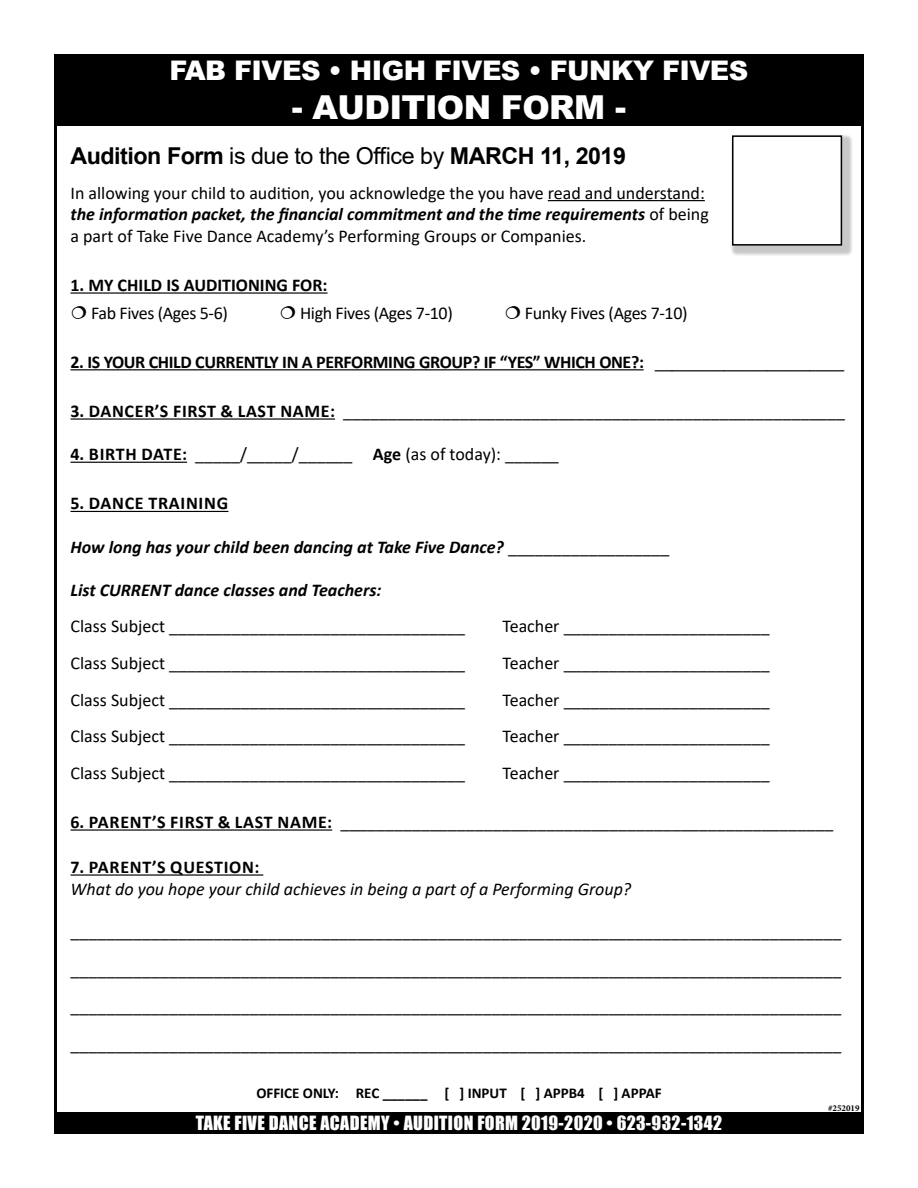
<style>
.page{position:relative;width:918px;height:1188px;background:#fff}
.page>*{position:absolute;margin:0;border:0;box-sizing:border-box;transform-origin:0 0}
.t1{font:900 33px "Arial";letter-spacing:-.02em;color:#fff}
.t2{font:900 27px "Arial";letter-spacing:-.02em;color:#fff}
.t3{font:700 23.25px "Arial";letter-spacing:-.02em;color:#000}
.t4{font:18px/37.5px "Calibri";color:#000}
.t5{font:italic 700 18px "Calibri";color:#000}
.t6{font:700 18px "Calibri";color:#000}
.t7{font:700 18px "Calibri";letter-spacing:-.02em;color:#000}
.t8{font:italic 18px "Calibri";color:#000}
.t9{font:18px "Calibri";letter-spacing:-.02em;color:#000}
.t10{font:18px "Impact";letter-spacing:.02em;color:#fff}
.t11{font:700 18px "Calibri";letter-spacing:.04em;color:#000}
.t12{font:700 15px "Calibri";color:#000}
.t13{font:700 9px "Minion Pro";color:#000}
.s1{font-weight:400}
.s2{font-weight:700;font-style:italic}
.s3{font-weight:700}
.s4{font-weight:400;font-style:normal}
</style>
<div class="page">
<div style="left:54px;top:1112px;width:810px;height:22px;background:#000"></div>
<hr style="left:548px;top:200px;width:157px;height:1px;background:#000">
<hr style="left:70px;top:292px;width:258px;height:2px;background:#000">
<hr style="left:70px;top:369px;width:574px;height:1px;background:#000">
<hr style="left:70px;top:418px;width:265px;height:2px;background:#000">
<hr style="left:70px;top:462px;width:117px;height:1px;background:#000">
<hr style="left:70px;top:511px;width:158px;height:1px;background:#000">
<hr style="left:70px;top:829px;width:262px;height:2px;background:#000">
<hr style="left:70px;top:874px;width:193px;height:2px;background:#000">
<div style="left:730px;top:134px;width:123px;height:123px;background:#000;opacity:.22"></div>
<div style="left:733px;top:136px;width:108px;height:109px;background:#fff"></div>
<div style="left:732px;top:135px;width:110px;height:111px;border:2px solid #000"></div>
<div style="left:54px;top:54px;width:810px;height:71px;background:#000"></div>
<h2 class="t2" style="left:170px;top:54px;width:580px">FAB FIVES • HIGH FIVES • FUNKY FIVES</h2>
<h1 class="t1" style="left:292px;top:86px;width:336px">- AUDITION FORM -</h1>
<p class="t3" style="left:70px;top:140px;width:557px">Audition Form <span class="s1">is due to the Office by</span> MARCH 11, 2019</p>
<p class="t4" style="left:70px;top:181px;width:640px;line-height:21.6px">In allowing your child to audition, you acknowledge the you have read and understand: <span class="s2">the information packet, the financial commitment and the time requirements</span> of being a part of Take Five Dance Academy’s Performing Groups or Companies.</p>
<p class="t6" style="left:70px;top:272px;width:259px">1. MY CHILD IS AUDITIONING FOR:</p>
<p class="t9" style="left:91px;top:300px;width:138px">Fab Fives (Ages 5-6)</p>
<p class="t9" style="left:300px;top:300px;width:154px">High Fives (Ages 7-10)</p>
<p class="t9" style="left:525px;top:300px;width:164px">Funky Fives (Ages 7-10)</p>
<p class="t7" style="left:70px;top:349px;width:775px">2. IS YOUR CHILD CURRENTLY IN A PERFORMING GROUP? IF “YES” WHICH ONE?: <span class="s1">______________________</span></p>
<p class="t6" style="left:70px;top:398px;width:42px">3. DANCER</p>
<p class="t6" style="left:155px;top:398px;width:37px">’S FIRST</p>
<p class="t6" style="left:221px;top:398px;width:37px">&amp; LAST</p>
<p class="t6" style="left:280px;top:398px;width:26px">NAME</p>
<p class="t4" style="left:330px;top:392px;width:517px"><span class="s3">:</span> ________________________________________________________</p>
<p class="t6" style="left:71px;top:441px;width:39px">4. BIRTH</p>
<p class="t4" style="left:142px;top:435px;width:419px"><span class="s3">DATE :</span> _____/_____/______ <span class="s3">AGE</span> (as of today): ______</p>
<p class="t11" style="left:71px;top:491px;width:159px">5. DANCE TRAINING</p>
<p class="t5" style="left:71px;top:534px;width:600px">How long has your child been dancing at Take Five Dance? <span class="s4">__________________</span></p>
<p class="t5" style="left:71px;top:577px;width:312px">List CURRENT dance classes and Teachers:</p>
<p class="t4" style="left:71px;top:607px;width:396px">Class Subject _________________________________</p>
<p class="t4" style="left:503px;top:607px;width:269px">Teacher _______________________</p>
<p class="t4" style="left:71px;top:644px;width:396px">Class Subject _________________________________</p>
<p class="t4" style="left:503px;top:644px;width:269px">Teacher _______________________</p>
<p class="t4" style="left:71px;top:680px;width:396px">Class Subject _________________________________</p>
<p class="t4" style="left:503px;top:680px;width:269px">Teacher _______________________</p>
<p class="t4" style="left:71px;top:717px;width:396px">Class Subject _________________________________</p>
<p class="t4" style="left:503px;top:717px;width:269px">Teacher _______________________</p>
<p class="t4" style="left:71px;top:754px;width:396px">Class Subject _________________________________</p>
<p class="t4" style="left:503px;top:754px;width:269px">Teacher _______________________</p>
<p class="t6" style="left:71px;top:809px;width:30px">6. PARENT</p>
<p class="t6" style="left:152px;top:809px;width:37px">’S FIRST</p>
<p class="t6" style="left:218px;top:809px;width:37px">&amp; LAST</p>
<p class="t6" style="left:278px;top:809px;width:26px">NAME</p>
<p class="t4" style="left:327px;top:803px;width:508px"><span class="s3">:</span> _______________________________________________________</p>
<p class="t11" style="left:71px;top:854px;width:190px">7. PARENT’S QUESTION:</p>
<p class="t8" style="left:71px;top:877px;width:562px">What do you hope your child achieves in being a part of a Performing Group?</p>
<p class="t4" style="left:71px;top:912px;width:772px;text-align:justify">______________________________________________________________________________________ ______________________________________________________________________________________ ______________________________________________________________________________________ ______________________________________________________________________________________</p>
<p class="t12" style="left:256px;top:1082px;width:407px">OFFICE ONLY: REC ______ [ ] INPUT [ ] APPB4 [ ] APPAF</p>
<p class="t10" style="left:196px;top:1109px;width:528px">TAKE FIVE DANCE ACADEMY • AUDITION FORM 2019-2020 • 623-932-1342</p>
<p class="t13" style="left:828px;top:1102px;width:33px">#252019</p>
</div>
